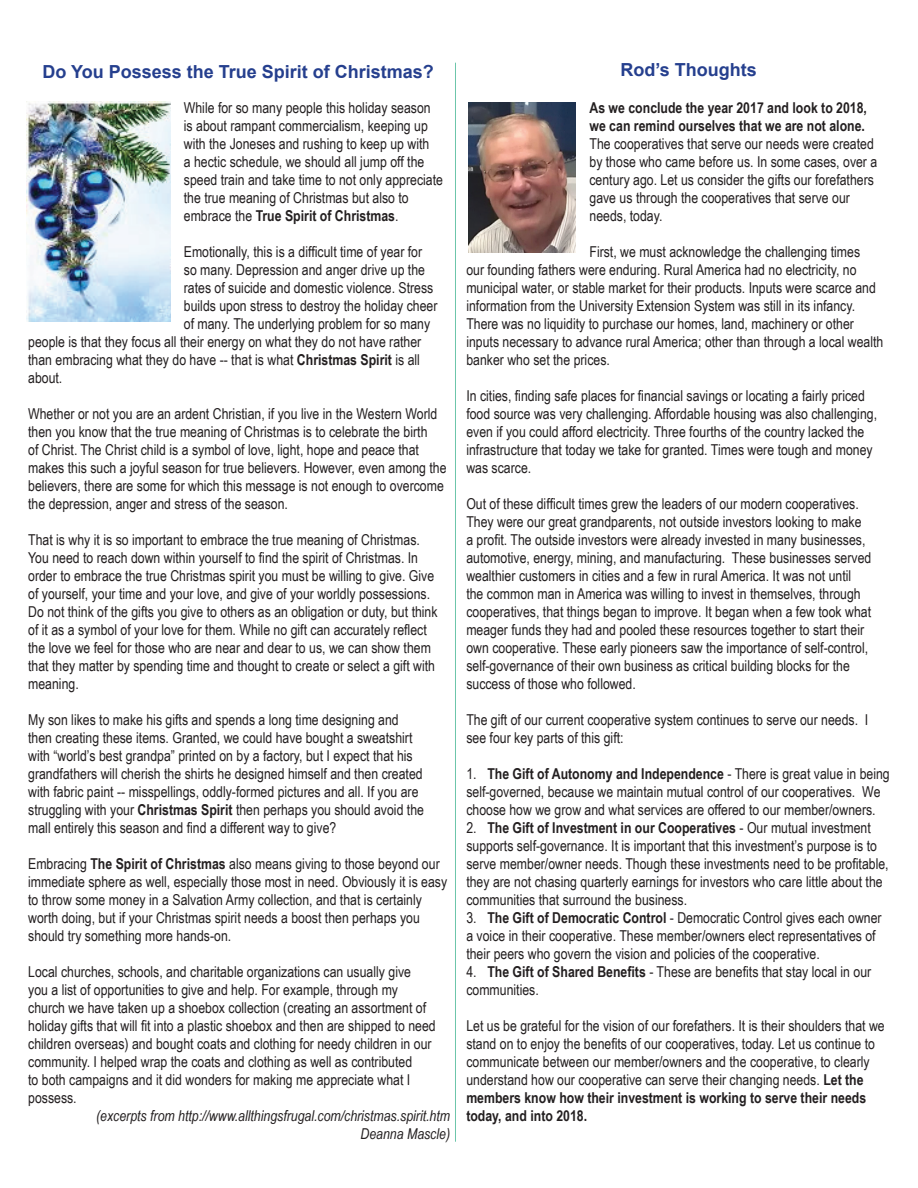
<style>
.page{position:relative;width:918px;height:1188px;background:#fff}
.page>*{position:absolute;margin:0;border:0;box-sizing:border-box;transform-origin:0 0}
.t1{font:700 18px "Arial";color:#253f8e}
.t2{font:15px/18px "Arial Narrow";color:#231f20}
.t3{font:italic 15px/18px "Arial Narrow";color:#231f20;text-align:right}
.t4{font:700 15px/18px "Arial Narrow";color:#231f20}
.s1{font-weight:700}
</style>
<div class="page">
<img style="left:468px;top:103px;width:108px;height:150px">
<hr style="left:455px;top:63px;width:1px;height:1079px;background:#6dc6ab">
<img style="left:27px;top:102px;width:143px;height:220px">
<p class="t1" style="left:42px;top:59px;width:393px">Do You Possess the True Spirit of Christmas?</p>
<p class="t1" style="left:621px;top:58px;width:138px">Rod’s Thoughts</p>
<p class="t2" style="left:184px;top:98px;width:261px">While for so many people this holiday season is about rampant commercialism, keeping up with the Joneses and rushing to keep up with<br>a hectic schedule, we should all jump off the speed train and take time to not only appreciate the true meaning of Christmas but also to embrace the <span class="s1">True Spirit of Christmas</span>.</p>
<p class="t2" style="left:184px;top:242px;width:240px">Emotionally, this is a difficult time of year for</p>
<p class="t2" style="left:184px;top:260px;width:243px">so many. Depression and anger drive up the</p>
<p class="t2" style="left:184px;top:278px;width:251px">rates of suicide and domestic violence. Stress</p>
<p class="t2" style="left:184px;top:296px;width:255px">builds upon stress to destroy the holiday cheer</p>
<p class="t2" style="left:184px;top:314px;width:248px">of many. The underlying problem for so many</p>
<p class="t2" style="left:28px;top:332px;width:395px">people is that they focus all their energy on what they do not have rather</p>
<p class="t2" style="left:28px;top:350px;width:393px">than embracing what they do have -- that is what <span class="s1">Christmas Spirit</span> is all</p>
<p class="t2" style="left:28px;top:368px;width:36px">about.</p>
<p class="t2" style="left:28px;top:404px;width:420px">Whether or not you are an ardent Christian, if you live in the Western World then you know that the true meaning of Christmas is to celebrate the birth<br>of Christ. The Christ child is a symbol of love, light, hope and peace that makes this such a joyful season for true believers. However, even among the believers, there are some for which this message is not enough to overcome the depression, anger and stress of the season.</p>
<p class="t2" style="left:28px;top:530px;width:411px">That is why it is so important to embrace the true meaning of Christmas.<br>You need to reach down within yourself to find the spirit of Christmas. In order to embrace the true Christmas spirit you must be willing to give. Give of yourself, your time and your love, and give of your worldly possessions.<br>Do not think of the gifts you give to others as an obligation or duty, but think of it as a symbol of your love for them. While no gift can accurately reflect the love we feel for those who are near and dear to us, we can show them that they matter by spending time and thought to create or select a gift with meaning.</p>
<p class="t2" style="left:28px;top:710px;width:397px">My son likes to make his gifts and spends a long time designing and then creating these items. Granted, we could have bought a sweatshirt with “world’s best grandpa” printed on by a factory, but I expect that his grandfathers will cherish the shirts he designed himself and then created with fabric paint -- misspellings, oddly-formed pictures and all. If you are struggling with your <span class="s1">Christmas Spirit</span> then perhaps you should avoid the mall entirely this season and find a different way to give?</p>
<p class="t2" style="left:28px;top:854px;width:421px">Embracing <span class="s1">The Spirit of Christmas</span> also means giving to those beyond our immediate sphere as well, especially those most in need. Obviously it is easy to throw some money in a Salvation Army collection, and that is certainly worth doing, but if your Christmas spirit needs a boost then perhaps you should try something more hands-on.</p>
<p class="t2" style="left:28px;top:962px;width:409px">Local churches, schools, and charitable organizations can usually give<br>you a list of opportunities to give and help. For example, through my church we have taken up a shoebox collection (creating an assortment of holiday gifts that will fit into a plastic shoebox and then are shipped to need children overseas) and bought coats and clothing for needy children in our community. I helped wrap the coats and clothing as well as contributed<br>to both campaigns and it did wonders for making me appreciate what I possess.</p>
<p class="t3" style="left:96px;top:1106px;width:355px">(excerpts from http://www.allthingsfrugal.com/christmas.spirit.htm<br>Deanna Mascle)</p>
<p class="t4" style="left:590px;top:97px;width:279px">As we conclude the year 2017 and look to 2018, we can remind ourselves that we are not alone.</p>
<p class="t2" style="left:590px;top:134px;width:289px">The cooperatives that serve our needs were created by those who came before us. In some cases, over a century ago. Let us consider the gifts our forefathers gave us through the cooperatives that serve our needs, today.</p>
<p class="t2" style="left:466px;top:242px;width:419px;text-indent:123px">First, we must acknowledge the challenging times<br>our founding fathers were enduring. Rural America had no electricity, no municipal water, or stable market for their products. Inputs were scarce and information from the University Extension System was still in its infancy.<br>There was no liquidity to purchase our homes, land, machinery or other inputs necessary to advance rural America; other than through a local wealth banker who set the prices.</p>
<p class="t2" style="left:466px;top:386px;width:412px">In cities, finding safe places for financial savings or locating a fairly priced food source was very challenging. Affordable housing was also challenging, even if you could afford electricity. Three fourths of the country lacked the infrastructure that today we take for granted. Times were tough and money was scarce.</p>
<p class="t2" style="left:466px;top:494px;width:407px">Out of these difficult times grew the leaders of our modern cooperatives.<br>They were our great grandparents, not outside investors looking to make a profit. The outside investors were already invested in many businesses, automotive, energy, mining, and manufacturing. These businesses served wealthier customers in cities and a few in rural America. It was not until the common man in America was willing to invest in themselves, through cooperatives, that things began to improve. It began when a few took what meager funds they had and pooled these resources together to start their own cooperative. These early pioneers saw the importance of self-control, self-governance of their own business as critical building blocks for the success of those who followed.</p>
<p class="t2" style="left:466px;top:710px;width:404px">The gift of our current cooperative system continues to serve our needs. I see four key parts of this gift:</p>
<p class="t2" style="left:466px;top:764px;width:425px">1. <span class="s1">The Gift of Autonomy and Independence</span> - There is great value in being self-governed, because we maintain mutual control of our cooperatives. We choose how we grow and what services are offered to our member/owners.</p>
<p class="t2" style="left:466px;top:818px;width:424px">2. <span class="s1">The Gift of Investment in our Cooperatives</span> - Our mutual investment supports self-governance. It is important that this investment’s purpose is to serve member/owner needs. Though these investments need to be profitable, they are not chasing quarterly earnings for investors who care little about the communities that surround the business.</p>
<p class="t2" style="left:466px;top:908px;width:417px">3. <span class="s1">The Gift of Democratic Control</span> - Democratic Control gives each owner a voice in their cooperative. These member/owners elect representatives of their peers who govern the vision and policies of the cooperative.</p>
<p class="t2" style="left:466px;top:962px;width:406px">4. <span class="s1">The Gift of Shared Benefits</span> - These are benefits that stay local in our communities.</p>
<p class="t2" style="left:466px;top:1016px;width:420px">Let us be grateful for the vision of our forefathers. It is their shoulders that we stand on to enjoy the benefits of our cooperatives, today. Let us continue to communicate between our member/owners and the cooperative, to clearly understand how our cooperative can serve their changing needs. <span class="s1">Let the members know how their investment is working to serve their needs today, and into 2018.</span></p>
</div>
